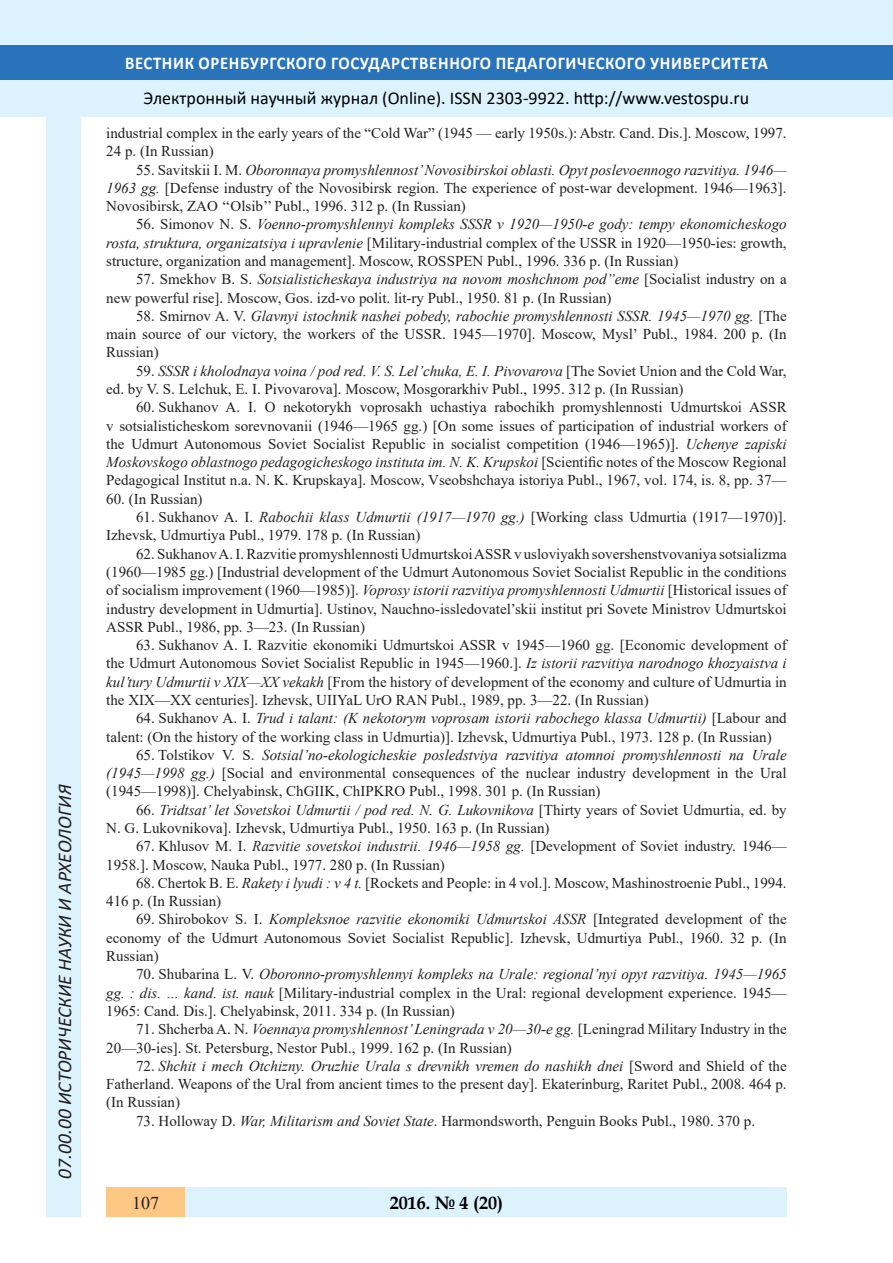
<style>
.page{position:relative;width:893px;height:1263px;background:#fff}
.page>*{position:absolute;margin:0;border:0;box-sizing:border-box;transform-origin:0 0}
.t1{font:italic 19.5px "Calibri";color:#231f20}
.t2{font:18px "Calibri";color:#000}
.t3{font:700 18px "Calibri";letter-spacing:.04em;color:#fff;scale:.93 1}
.t4{font:700 18px "Book Antiqua";color:#000}
.t5{font:18px "Times New Roman";color:#231f20}
.литература{font:15px/18.3px "Times New Roman";color:#231f20;text-align:justify}
.s1{font-style:italic}
</style>
<div class="page">
<div style="left:0;top:0;width:893px;height:116px;background:#dcf2fc"></div>
<div style="left:0;top:45px;width:893px;height:34px;background:#2873ba"></div>
<div style="left:47px;top:116px;width:34px;height:1101px;background:#dcf2fc"></div>
<div style="left:106px;top:1188px;width:681px;height:29px;background:#dcf2fc"></div>
<div style="left:106px;top:1188px;width:79px;height:29px;background:#fdc784"></div>
<h1 class="t1" style="left:51px;top:1179px;width:395px;rotate:-90deg">07.00.00 ИСТОРИЧЕСКИЕ НАУКИ И АРХЕОЛОГИЯ</h1>
<h1 class="t1" style="left:51px;top:1105px;width:206px;rotate:-90deg">БИОЛОГИЧЕСКИЕ НАУКИ</h1>
<h1 class="t1" style="left:51px;top:1169px;width:11px;rotate:-90deg">3</h1>
<p class="t3" style="left:125px;top:50px;width:693px">ВЕСТНИК ОРЕНБУРГСКОГО ГОСУДАРСТВЕННОГО ПЕДАГОГИЧЕСКОГО УНИВЕРСИТЕТА</p>
<p class="t2" style="left:144px;top:85px;width:607px">Электронный научный журнал (Online). ISSN 2303-9922. http://www.vestospu.ru</p>
<p class="t2" style="left:583px;top:85px;width:13px">t</p>
<p class="литература" style="left:106px;top:123px;width:682px">industrial complex in the early years of the “Cold War” (1945 — early 1950s.): Abstr. Cand. Dis.]. Moscow, 1997.<br>24 p. (In Russian)</p>
<p class="литература" style="left:106px;top:160px;width:682px;text-indent:30px">55. Savitskii I. M. <span class="s1">Oboronnaya promyshlennost’ Novosibirskoi oblasti. Opyt poslevoennogo razvitiya. 1946— 1963 gg.</span> [Defense industry of the Novosibirsk region. The experience of post-war development. 1946—1963].<br>Novosibirsk, ZAO ‘‘Olsib’’ Publ., 1996. 312 p. (In Russian)</p>
<p class="литература" style="left:106px;top:215px;width:682px;text-indent:30px">56. Simonov N. S. <span class="s1">Voenno-promyshlennyi kompleks SSSR v 1920—1950-e gody: tempy ekonomicheskogo rosta, struktura, organizatsiya i upravlenie</span> [Military-industrial complex of the USSR in 1920—1950-ies: growth, structure, organization and management]. Moscow, ROSSPEN Publ., 1996. 336 p. (In Russian)</p>
<p class="литература" style="left:106px;top:270px;width:682px;text-indent:30px">57. Smekhov B. S. <span class="s1">Sotsialisticheskaya industriya na novom moshchnom pod’’eme</span> [Socialist industry on a new powerful rise]. Moscow, Gos. izd-vo polit. lit-ry Publ., 1950. 81 p. (In Russian)</p>
<p class="литература" style="left:106px;top:306px;width:682px;text-indent:30px">58. Smirnov A. V. <span class="s1">Glavnyi istochnik nashei pobedy, rabochie promyshlennosti SSSR. 1945—1970 gg.</span> [The main source of our victory, the workers of the USSR. 1945—1970]. Moscow, Mysl’ Publ., 1984. 200 p. (In Russian)</p>
<p class="литература" style="left:106px;top:361px;width:682px;text-indent:30px">59. <span class="s1">SSSR i kholodnaya voina / pod red. V. S. Lel’chuka, E. I. Pivovarova</span> [The Soviet Union and the Cold War, ed. by V. S. Lelchuk, E. I. Pivovarova]. Moscow, Mosgorarkhiv Publ., 1995. 312 p. (In Russian)</p>
<p class="литература" style="left:106px;top:398px;width:682px;text-indent:30px">60. Sukhanov A. I. O nekotorykh voprosakh uchastiya rabochikh promyshlennosti Udmurtskoi ASSR v sotsialisticheskom sorevnovanii (1946—1965 gg.) [On some issues of participation of industrial workers of the Udmurt Autonomous Soviet Socialist Republic in socialist competition (1946—1965)]. <span class="s1">Uchenye zapiski Moskovskogo oblastnogo pedagogicheskogo instituta im. N. K. Krupskoi</span> [Scientific notes of the Moscow Regional Pedagogical Institut n.a. N. K. Krupskaya]. Moscow, Vseobshchaya istoriya Publ., 1967, vol. 174, is. 8, pp. 37—</p>
<p class="литература" style="left:106px;top:489px;width:98px">60. (In Russian)</p>
<p class="литература" style="left:106px;top:507px;width:682px;text-indent:30px">61. Sukhanov A. I. <span class="s1">Rabochii klass Udmurtii (1917—1970 gg.)</span> [Working class Udmurtia (1917—1970)].<br>Izhevsk, Udmurtiya Publ., 1979. 178 p. (In Russian)</p>
<p class="литература" style="left:106px;top:544px;width:682px;text-indent:30px">62. Sukhanov A. I. Razvitie promyshlennosti Udmurtskoi ASSR v usloviyakh sovershenstvovaniya sotsializma (1960—1985 gg.) [Industrial development of the Udmurt Autonomous Soviet Socialist Republic in the conditions of socialism improvement (1960—1985)]. <span class="s1">Voprosy istorii razvitiya promyshlennosti Udmurtii</span> [Historical issues of industry development in Udmurtia]. Ustinov, Nauchno-issledovatel’skii institut pri Sovete Ministrov Udmurtskoi ASSR Publ., 1986, pp. 3—23. (In Russian)</p>
<p class="литература" style="left:106px;top:635px;width:682px;text-indent:30px">63. Sukhanov A. I. Razvitie ekonomiki Udmurtskoi ASSR v 1945—1960 gg. [Economic development of the Udmurt Autonomous Soviet Socialist Republic in 1945—1960.]. <span class="s1">Iz istorii razvitiya narodnogo khozyaistva i kul’tury Udmurtii v XIX—XX vekakh</span> [From the history of development of the economy and culture of Udmurtia in the XIX—XX centuries]. Izhevsk, UIIYaL UrO RAN Publ., 1989, pp. 3—22. (In Russian)</p>
<p class="литература" style="left:106px;top:709px;width:682px;text-indent:30px">64. Sukhanov A. I. <span class="s1">Trud i talant: (K nekotorym voprosam istorii rabochego klassa Udmurtii)</span> [Labour and talent: (On the history of the working class in Udmurtia)]. Izhevsk, Udmurtiya Publ., 1973. 128 p. (In Russian)</p>
<p class="литература" style="left:106px;top:745px;width:682px;text-indent:30px">65. Tolstikov V. S. <span class="s1">Sotsial’no-ekologicheskie posledstviya razvitiya atomnoi promyshlennosti na Urale (1945—1998 gg.)</span> [Social and environmental consequences of the nuclear industry development in the Ural (1945—1998)]. Chelyabinsk, ChGIIK, ChIPKRO Publ., 1998. 301 p. (In Russian)</p>
<p class="литература" style="left:106px;top:800px;width:682px;text-indent:30px">66. <span class="s1">Tridtsat’ let Sovetskoi Udmurtii / pod red. N. G. Lukovnikova</span> [Thirty years of Soviet Udmurtia, ed. by<br>N. G. Lukovnikova]. Izhevsk, Udmurtiya Publ., 1950. 163 p. (In Russian)</p>
<p class="литература" style="left:106px;top:837px;width:682px;text-indent:30px">67. Khlusov M. I. <span class="s1">Razvitie sovetskoi industrii. 1946—1958 gg.</span> [Development of Soviet industry. 1946—<br>1958.]. Moscow, Nauka Publ., 1977. 280 p. (In Russian)</p>
<p class="литература" style="left:106px;top:873px;width:682px;text-indent:30px">68. Chertok B. E. <span class="s1">Rakety i lyudi : v 4 t.</span> [Rockets and People: in 4 vol.]. Moscow, Mashinostroenie Publ., 1994.<br>416 p. (In Russian)</p>
<p class="литература" style="left:106px;top:910px;width:682px;text-indent:30px">69. Shirobokov S. I. <span class="s1">Kompleksnoe razvitie ekonomiki Udmurtskoi ASSR</span> [Integrated development of the economy of the Udmurt Autonomous Soviet Socialist Republic]. Izhevsk, Udmurtiya Publ., 1960. 32 p. (In Russian)</p>
<p class="литература" style="left:106px;top:965px;width:682px;text-indent:30px">70. Shubarina L. V. <span class="s1">Oboronno-promyshlennyi kompleks na Urale: regional’nyi opyt razvitiya. 1945—1965 gg. : dis. … kand. ist. nauk</span> [Military-industrial complex in the Ural: regional development experience. 1945— 1965: Cand. Dis.]. Chelyabinsk, 2011. 334 p. (In Russian)</p>
<p class="литература" style="left:106px;top:1019px;width:682px;text-indent:30px">71. Shcherba A. N. <span class="s1">Voennaya promyshlennost’ Leningrada v 20—30-e gg.</span> [Leningrad Military Industry in the<br>20—30-ies]. St. Petersburg, Nestor Publ., 1999. 162 p. (In Russian)</p>
<p class="литература" style="left:106px;top:1056px;width:682px;text-indent:30px">72. <span class="s1">Shchit i mech Otchizny. Oruzhie Urala s drevnikh vremen do nashikh dnei</span> [Sword and Shield of the Fatherland. Weapons of the Ural from ancient times to the present day]. Ekaterinburg, Raritet Publ., 2008. 464 p. (In Russian)</p>
<p class="литература" style="left:136px;top:1111px;width:621px">73. Holloway D. <span class="s1">War, Militarism and Soviet State</span>. Harmondsworth, Penguin Books Publ., 1980. 370 p.</p>
<p class="t4" style="left:390px;top:1190px;width:115px">2016. № 4 (20)</p>
<p class="t5" style="left:132px;top:1190px;width:28px">107</p>
<p class="t4" style="left:460px;top:1190px;width:39px">3 19</p>
</div>
